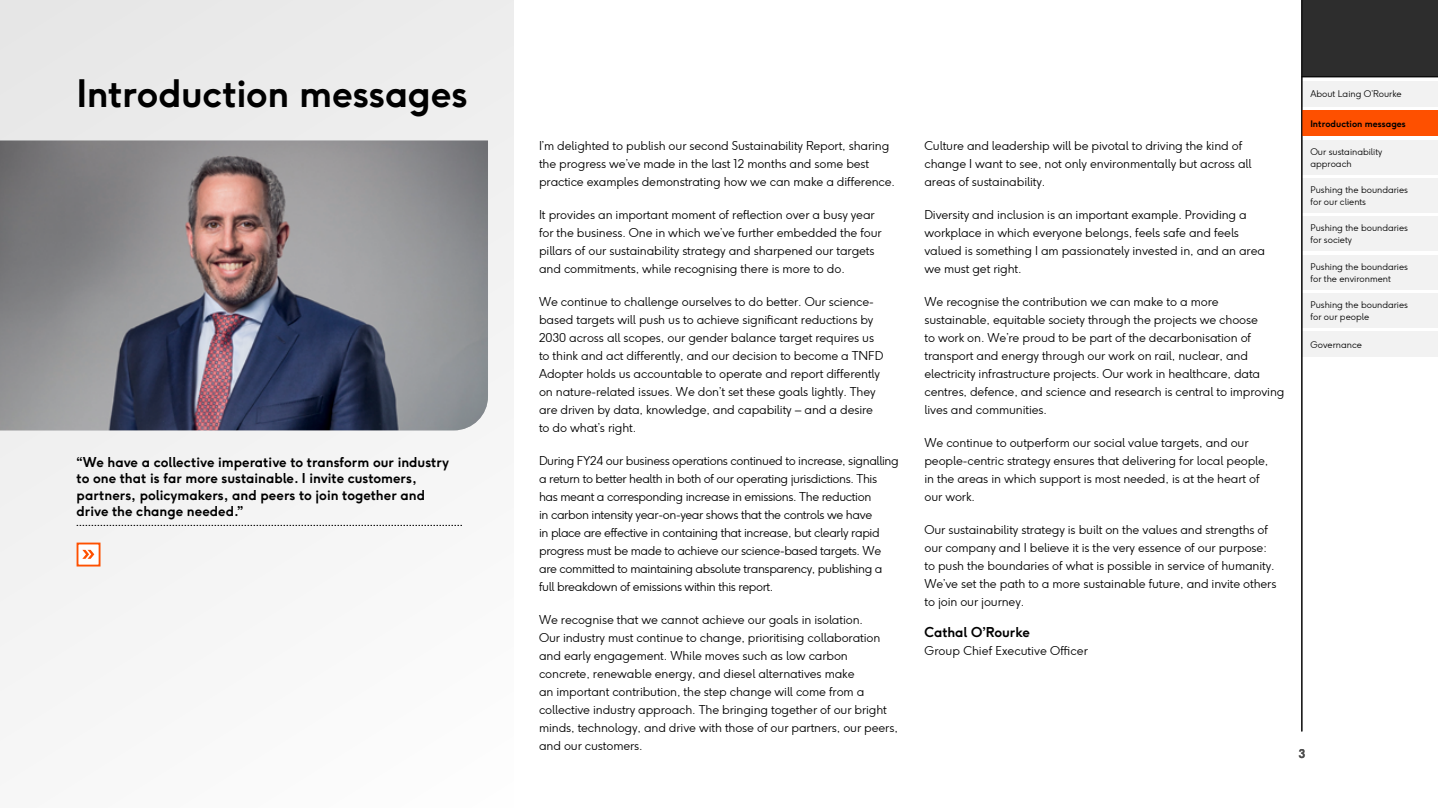
<style>
.page{position:relative;width:1438px;height:808px;background:#fff}
.page>*{position:absolute;margin:0;border:0;box-sizing:border-box;transform-origin:0 0}
.t1{font:700 37.5px "F37 Ginger";letter-spacing:-.01em;color:#000}
.t2{font:700 13.5px/16.5px "F37 Ginger";color:#000}
.t3{font:300 12px/18px "F37 Ginger";letter-spacing:-.01em;color:#000}
.t4{font:300 12px/18px "F37 Ginger";letter-spacing:-.03em;color:#000}
.t5{font:700 12px "F37 Ginger";color:#4d4d4d}
.t6{font:300 9px/12px "F37 Ginger";color:#000}
.t7{font:700 9px "F37 Ginger";color:#000}
</style>
<div class="page">
<div style="left:0;top:0;width:513px;height:808px;background:linear-gradient(to right,#efefef,#f6f6f6)"></div>
<img style="left:0;top:141px;width:488px;height:289px">
<svg style="left:77px;top:525px;width:385px;height:1px"></svg>
<div style="left:77px;top:543px;width:23px;height:22px;background:#fff"></div>
<svg style="left:82px;top:550px;width:12px;height:9px"></svg>
<div style="left:77px;top:543px;width:23px;height:23px;border:2px solid #fe5000"></div>
<div style="left:1301px;top:81px;width:136px;height:25px;background:#f2f2f2"></div>
<div style="left:1301px;top:140px;width:136px;height:34px;background:#f2f2f2"></div>
<div style="left:1301px;top:179px;width:136px;height:34px;background:#f2f2f2"></div>
<div style="left:1301px;top:217px;width:136px;height:34px;background:#f2f2f2"></div>
<div style="left:1301px;top:255px;width:136px;height:34px;background:#f2f2f2"></div>
<div style="left:1301px;top:293px;width:136px;height:34px;background:#f2f2f2"></div>
<div style="left:1301px;top:332px;width:136px;height:25px;background:#f2f2f2"></div>
<div style="left:1301px;top:0;width:136px;height:77px;background:#2d2d2d"></div>
<div style="left:1301px;top:111px;width:136px;height:25px;background:#fe5000"></div>
<hr style="left:1301px;top:76px;width:136px;height:1px;background:#000">
<hr style="left:1301px;top:0;width:1px;height:731px;background:#000">
<h1 class="t1" style="left:77px;top:68px;width:393px">Introduction messages</h1>
<p class="t2" style="left:77px;top:453px;width:374px">“We have a collective imperative to transform our industry to one that is far more sustainable. I invite customers, partners, policymakers, and peers to join together and drive the change needed.”</p>
<p class="t3" style="left:539px;top:137px;width:357px">I’m delighted to publish our second Sustainability Report, sharing the progress we’ve made in the last 12 months and some best practice examples demonstrating how we can make a difference.</p>
<p class="t3" style="left:539px;top:206px;width:344px">It provides an important moment of reflection over a busy year for the business. One in which we’ve further embedded the four pillars of our sustainability strategy and sharpened our targets and commitments, while recognising there is more to do.</p>
<p class="t3" style="left:539px;top:293px;width:346px">We continue to challenge ourselves to do better. Our science&shy;based targets will push us to achieve significant reductions by 2030 across all scopes, our gender balance target requires us to think and act differently, and our decision to become a TNFD Adopter holds us accountable to operate and report differently on nature-related issues. We don’t set these goals lightly. They are driven by data, knowledge, and capability – and a desire to do what’s right.</p>
<p class="t4" style="left:539px;top:451px;width:361px">During FY24 our business operations continued to increase, signalling a return to better health in both of our operating jurisdictions. This has meant a corresponding increase in emissions. The reduction<br>in carbon intensity year-on-year shows that the controls we have<br>in place are effective in containing that increase, but clearly rapid progress must be made to achieve our science-based targets. We are committed to maintaining absolute transparency, publishing a full breakdown of emissions within this report.</p>
<p class="t3" style="left:539px;top:610px;width:360px">We recognise that we cannot achieve our goals in isolation.<br>Our industry must continue to change, prioritising collaboration and early engagement. While moves such as low carbon concrete, renewable energy, and diesel alternatives make<br>an important contribution, the step change will come from a collective industry approach. The bringing together of our bright minds, technology, and drive with those of our partners, our peers, and our customers.</p>
<p class="t3" style="left:924px;top:137px;width:328px">Culture and leadership will be pivotal to driving the kind of change I want to see, not only environmentally but across all areas of sustainability.</p>
<p class="t3" style="left:924px;top:206px;width:342px">Diversity and inclusion is an important example. Providing a workplace in which everyone belongs, feels safe and feels valued is something I am passionately invested in, and an area we must get right.</p>
<p class="t3" style="left:924px;top:293px;width:361px">We recognise the contribution we can make to a more sustainable, equitable society through the projects we choose<br>to work on. We’re proud to be part of the decarbonisation of transport and energy through our work on rail, nuclear, and electricity infrastructure projects. Our work in healthcare, data centres, defence, and science and research is central to improving lives and communities.</p>
<p class="t3" style="left:924px;top:433px;width:345px">We continue to outperform our social value targets, and our people-centric strategy ensures that delivering for local people, in the areas in which support is most needed, is at the heart of our work.</p>
<p class="t3" style="left:924px;top:520px;width:353px">Our sustainability strategy is built on the values and strengths of our company and I believe it is the very essence of our purpose: to push the boundaries of what is possible in service of humanity.<br>We’ve set the path to a more sustainable future, and invite others to join our journey.</p>
<p class="t2" style="left:924px;top:623px;width:107px">Cathal O’Rourke</p>
<p class="t3" style="left:924px;top:641px;width:165px">Group Chief Executive Officer</p>
<p class="t6" style="left:1310px;top:87px;width:93px">About Laing O’Rourke</p>
<p class="t6" style="left:1320px;top:118px;width:84px">roduction messages</p>
<p class="t6" style="left:1310px;top:145px;width:73px">Our sustainability approach</p>
<p class="t6" style="left:1310px;top:184px;width:99px">Pushing the boundaries for our clients</p>
<p class="t6" style="left:1310px;top:222px;width:99px">Pushing the boundaries for society</p>
<p class="t6" style="left:1310px;top:260px;width:99px">Pushing the boundaries for the environment</p>
<p class="t6" style="left:1310px;top:299px;width:99px">Pushing the boundaries for our people</p>
<p class="t6" style="left:1310px;top:339px;width:53px">Governance</p>
<p class="t7" style="left:1310px;top:118px;width:97px">Introduction messages</p>
<p class="t5" style="left:1297px;top:746px;width:9px">3</p>
</div>
